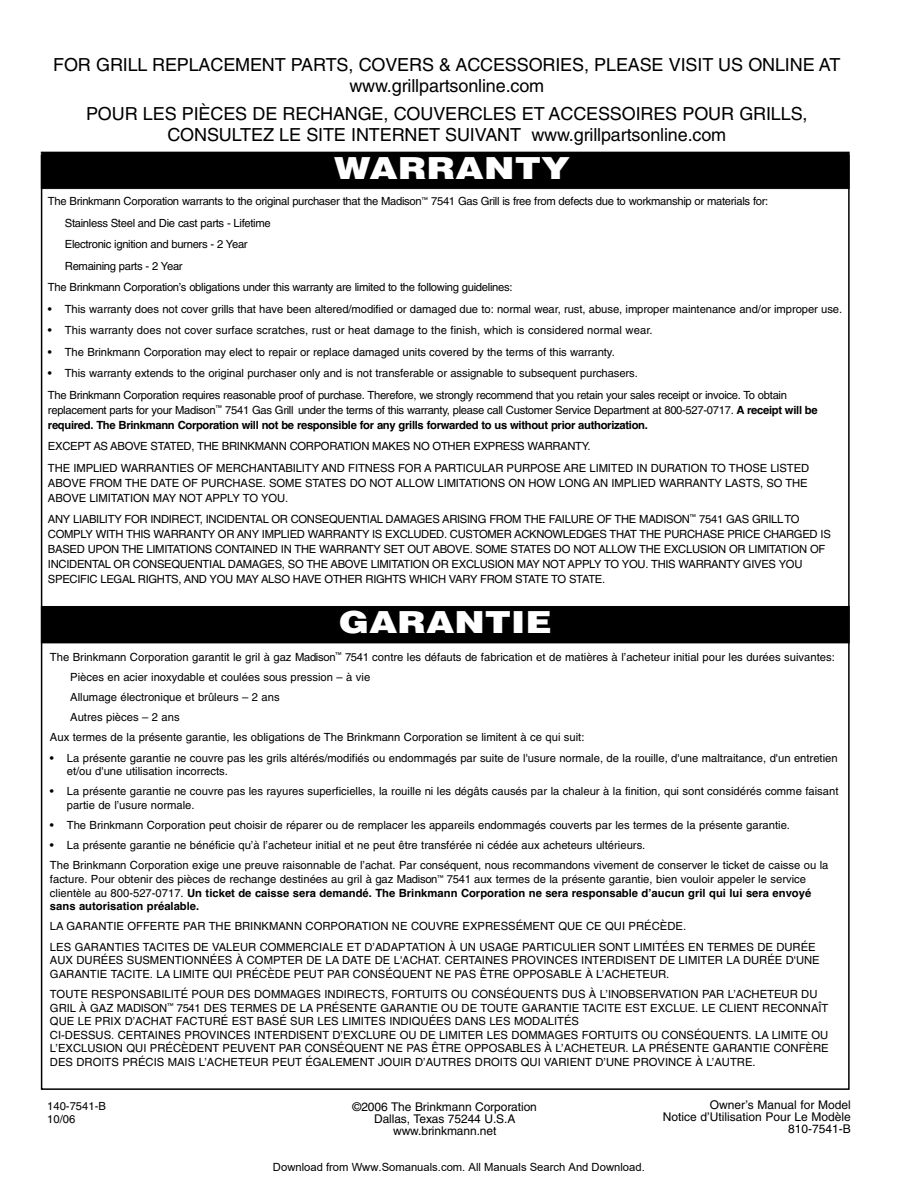
<style>
.page{position:relative;width:918px;height:1188px;background:#fff}
.page>*{position:absolute;margin:0;border:0;box-sizing:border-box;transform-origin:0 0}
.t1{font:900 30.45px "Helvetica";color:#fff;scale:1.2 1}
.t2{font:18px/21px "Helvetica";letter-spacing:-.005em;color:#000;text-align:center}
.t3{font:12px/12px "Helvetica";letter-spacing:-.005em;color:#000;text-align:right}
.t4{font:11.25px/13.5px "Helvetica";color:#000}
.t5{font:11.25px/15px "Helvetica";letter-spacing:-.03em;color:#000}
.t6{font:11.25px "Arial";color:#000}
.s1{font-weight:700}
</style>
<div class="page">
<div style="left:42px;top:153px;width:807px;height:35px;background:#000"></div>
<div style="left:41px;top:152px;width:809px;height:37px;border:1px solid #000"></div>
<div style="left:42px;top:607px;width:807px;height:35px;background:#000"></div>
<div style="left:41px;top:606px;width:809px;height:37px;border:1px solid #000"></div>
<h2 class="t2" style="left:53px;top:56px;width:789px">FOR GRILL REPLACEMENT PARTS, COVERS &amp; ACCESSORIES, PLEASE VISIT US ONLINE AT www.grillpartsonline.com</h2>
<h2 class="t2" style="left:86px;top:105px;width:723px">POUR LES PIÈCES DE RECHANGE, COUVERCLES ET ACCESSOIRES POUR GRILLS,<br>CONSULTEZ LE SITE INTERNET SUIVANT www.grillpartsonline.com</h2>
<h1 class="t1" style="left:334px;top:157px;width:198px">WARRANTY</h1>
<p class="t5" style="left:48px;top:195px;width:722px">The Brinkmann Corporation warrants to the original purchaser that the Madison<sup>™</sup> 7541 Gas Grill is free from defects due to workmanship or materials for:</p>
<p class="t5" style="left:65px;top:217px;width:207px">Stainless Steel and Die cast parts - Lifetime</p>
<p class="t5" style="left:65px;top:238px;width:184px">Electronic ignition and burners - 2 Year</p>
<p class="t5" style="left:65px;top:259px;width:119px">Remaining parts - 2 Year</p>
<p class="t5" style="left:48px;top:281px;width:466px">The Brinkmann Corporation’s obligations under this warranty are limited to the following guidelines:</p>
<p class="t4" style="left:48px;top:303px;width:796px">• This warranty does not cover grills that have been altered/modified or damaged due to: normal wear, rust, abuse, improper maintenance and/or improper use.</p>
<p class="t4" style="left:48px;top:325px;width:606px">• This warranty does not cover surface scratches, rust or heat damage to the finish, which is considered normal wear.</p>
<p class="t4" style="left:48px;top:346px;width:568px">• The Brinkmann Corporation may elect to repair or replace damaged units covered by the terms of this warranty.</p>
<p class="t5" style="left:48px;top:364px;width:741px;line-height:21.5px">• This warranty extends to the original purchaser only and is not transferable or assignable to subsequent purchasers.<br>The Brinkmann Corporation requires reasonable proof of purchase. Therefore, we strongly recommend that you retain your sales receipt or invoice. To obtain</p>
<p class="t5" style="left:48px;top:403px;width:771px">replacement parts for your Madison<sup>™</sup> 7541 Gas Grill under the terms of this warranty, please call Customer Service Department at 800-527-0717. <span class="s1">A receipt will be required. The Brinkmann Corporation will not be responsible for any grills forwarded to us without prior authorization.</span></p>
<p class="t4" style="left:48px;top:437px;width:763px;line-height:21.5px">EXCEPT AS ABOVE STATED, THE BRINKMANN CORPORATION MAKES NO OTHER EXPRESS WARRANTY.<br>THE IMPLIED WARRANTIES OF MERCHANTABILITY AND FITNESS FOR A PARTICULAR PURPOSE ARE LIMITED IN DURATION TO THOSE LISTED</p>
<p class="t4" style="left:48px;top:476px;width:761px;line-height:15px">ABOVE FROM THE DATE OF PURCHASE. SOME STATES DO NOT ALLOW LIMITATIONS ON HOW LONG AN IMPLIED WARRANTY LASTS, SO THE<br>ABOVE LIMITATION MAY NOT APPLY TO YOU.</p>
<p class="t5" style="left:48px;top:513px;width:784px">ANY LIABILITY FOR INDIRECT, INCIDENTAL OR CONSEQUENTIAL DAMAGES ARISING FROM THE FAILURE OF THE MADISON<sup>™</sup> 7541 GAS GRILLTO COMPLY WITH THIS WARRANTY OR ANY IMPLIED WARRANTY IS EXCLUDED. CUSTOMER ACKNOWLEDGES THAT THE PURCHASE PRICE CHARGED IS BASED UPON THE LIMITATIONS CONTAINED IN THE WARRANTY SET OUT ABOVE. SOME STATES DO NOT ALLOW THE EXCLUSION OR LIMITATION OF INCIDENTAL OR CONSEQUENTIAL DAMAGES, SO THE ABOVE LIMITATION OR EXCLUSION MAY NOT APPLY TO YOU. THIS WARRANTY GIVES YOU SPECIFIC LEGAL RIGHTS, AND YOU MAY ALSO HAVE OTHER RIGHTS WHICH VARY FROM STATE TO STATE.</p>
<h1 class="t1" style="left:339px;top:612px;width:179px">GARANTIE</h1>
<p class="t4" style="left:50px;top:651px;width:786px">The Brinkmann Corporation garantit le gril à gaz Madison<sup>™</sup> 7541 contre les défauts de fabrication et de matières à l’acheteur initial pour les durées suivantes:</p>
<p class="t4" style="left:70px;top:671px;width:302px">Pièces en acier inoxydable et coulées sous pression – à vie</p>
<p class="t4" style="left:70px;top:691px;width:211px">Allumage électronique et brûleurs – 2 ans</p>
<p class="t4" style="left:70px;top:712px;width:111px">Autres pièces – 2 ans</p>
<p class="t4" style="left:50px;top:732px;width:536px">Aux termes de la présente garantie, les obligations de The Brinkmann Corporation se limitent à ce qui suit:</p>
<p class="t4" style="left:67px;top:752px;width:772px;text-indent:-17px">• La présente garantie ne couvre pas les grils altérés/modifiés ou endommagés par suite de l'usure normale, de la rouille, d'une maltraitance, d'un entretien et/ou d'une utilisation incorrects.</p>
<p class="t4" style="left:67px;top:786px;width:773px;text-indent:-17px">• La présente garantie ne couvre pas les rayures superficielles, la rouille ni les dégâts causés par la chaleur à la finition, qui sont considérés comme faisant partie de l’usure normale.</p>
<p class="t4" style="left:50px;top:819px;width:742px">• The Brinkmann Corporation peut choisir de réparer ou de remplacer les appareils endommagés couverts par les termes de la présente garantie.</p>
<p class="t4" style="left:50px;top:836px;width:780px;line-height:20.2px">• La présente garantie ne bénéficie qu’à l’acheteur initial et ne peut être transférée ni cédée aux acheteurs ultérieurs.<br>The Brinkmann Corporation exige une preuve raisonnable de l’achat. Par conséquent, nous recommandons vivement de conserver le ticket de caisse ou la</p>
<p class="t4" style="left:50px;top:874px;width:763px">facture. Pour obtenir des pièces de rechange destinées au gril à gaz Madison<sup>™</sup> 7541 aux termes de la présente garantie, bien vouloir appeler le service clientèle au 800-527-0717. <span class="s1">Un ticket de caisse sera demandé. The Brinkmann Corporation ne sera responsable d’aucun gril qui lui sera envoyé sans autorisation préalable.</span></p>
<p class="t4" style="left:50px;top:917px;width:767px;line-height:20.2px">LA GARANTIE OFFERTE PAR THE BRINKMANN CORPORATION NE COUVRE EXPRESSÉMENT QUE CE QUI PRÉCÈDE.<br>LES GARANTIES TACITES DE VALEUR COMMERCIALE ET D’ADAPTATION À UN USAGE PARTICULIER SONT LIMITÉES EN TERMES DE DURÉE</p>
<p class="t4" style="left:50px;top:955px;width:771px">AUX DURÉES SUSMENTIONNÉES À COMPTER DE LA DATE DE L'ACHAT. CERTAINES PROVINCES INTERDISENT DE LIMITER LA DURÉE D'UNE<br>GARANTIE TACITE. LA LIMITE QUI PRÉCÈDE PEUT PAR CONSÉQUENT NE PAS ÊTRE OPPOSABLE À L’ACHETEUR.</p>
<p class="t4" style="left:50px;top:988px;width:780px">TOUTE RESPONSABILITÉ POUR DES DOMMAGES INDIRECTS, FORTUITS OU CONSÉQUENTS DUS À L’INOBSERVATION PAR L’ACHETEUR DU GRIL À GAZ MADISON<sup>™</sup> 7541 DES TERMES DE LA PRÉSENTE GARANTIE OU DE TOUTE GARANTIE TACITE EST EXCLUE. LE CLIENT RECONNAÎT QUE LE PRIX D’ACHAT FACTURÉ EST BASÉ SUR LES LIMITES INDIQUÉES DANS LES MODALITÉS<br>CI-DESSUS. CERTAINES PROVINCES INTERDISENT D’EXCLURE OU DE LIMITER LES DOMMAGES FORTUITS OU CONSÉQUENTS. LA LIMITE OU L’EXCLUSION QUI PRÉCÈDENT PEUVENT PAR CONSÉQUENT NE PAS ÊTRE OPPOSABLES À L’ACHETEUR. LA PRÉSENTE GARANTIE CONFÈRE DES DROITS PRÉCIS MAIS L’ACHETEUR PEUT ÉGALEMENT JOUIR D’AUTRES DROITS QUI VARIENT D’UNE PROVINCE À L’AUTRE.</p>
<p class="t4" style="left:47px;top:1101px;width:60px;line-height:13px">140-7541-B<br>10/06</p>
<p class="t3" style="left:663px;top:1100px;width:190px">Owner’s Manual for Model<br>Notice d’Utilisation Pour Le Modèle<br>810-7541-B</p>
<p class="t3" style="left:353px;top:1102px;width:186px;text-align:center">©2006 The Brinkmann Corporation<br>Dallas, Texas 75244 U.S.A www.brinkmann.net</p>
<p class="t6" style="left:273px;top:1160px;width:373px">Download from Www.Somanuals.com. All Manuals Search And Download.</p>
</div>
